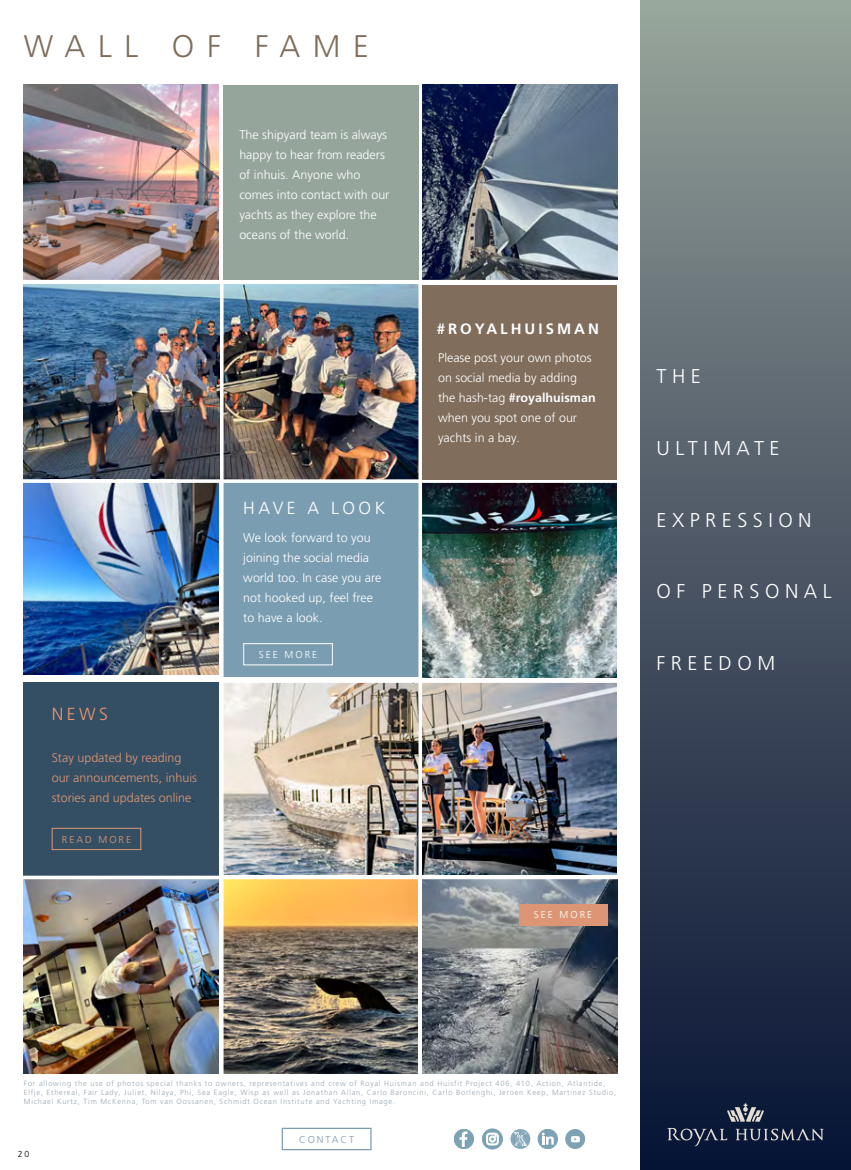
<style>
.page{position:relative;width:851px;height:1170px;background:#fff}
.page>*{position:absolute;margin:0;border:0;box-sizing:border-box;transform-origin:0 0}
.t1{font:300 31.25px "Frutiger LT Pro";letter-spacing:.4em;color:#806d5b}
.t2{font:300 20px "Frutiger LT Pro";letter-spacing:.275em;color:#fff}
.t3{font:300 17.5px "Frutiger LT Pro";letter-spacing:.2em;color:#fff}
.t4{font:300 17.5px "Frutiger LT Pro";color:#ed9570}
.t5{font:700 15px "Frutiger LT Pro";letter-spacing:.2em;color:#fff}
.t6{font:300 12.5px/20px "Frutiger LT Pro";color:#fff}
.t7{font:300 12.5px/20px "Frutiger LT Pro";color:#dc9675}
.t8{font:300 10px "Frutiger LT Pro";letter-spacing:.2em;color:#fff}
.t9{font:300 10px "Frutiger LT Pro";letter-spacing:.2em;color:#dc9675}
.t10{font:300 10px "Frutiger LT Pro";letter-spacing:.2em;color:#7a9db1}
.t11{font:300 8.75px "Frutiger LT Pro";color:#000}
.t12{font:300 7.5px/8.8px "Frutiger LT Pro";letter-spacing:.1em;color:#9aa7b1}
.s1{color:#051435}
.s2{font-weight:700}
</style>
<div class="page">
<div style="left:640px;top:0;width:210px;height:1169px;background:linear-gradient(to bottom,#939f98,#030f32)"></div>
<img style="left:224px;top:682px;width:392px;height:192px">
<img style="left:24px;top:85px;width:195px;height:195px">
<svg style="left:727px;top:1103px;width:36px;height:18px"></svg>
<svg style="left:735px;top:1128px;width:88px;height:12px"></svg>
<svg style="left:667px;top:1127px;width:60px;height:19px"></svg>
<div style="left:454px;top:1129px;width:19px;height:19px;background:#7ca2b4;border-radius:50%"></div>
<div style="left:454px;top:1128px;width:19px;height:20px;border:1px solid #7ca2b4;border-radius:50%"></div>
<svg style="left:459px;top:1131px;width:8px;height:15px"></svg>
<svg style="left:482px;top:1128px;width:20px;height:20px"></svg>
<div style="left:482px;top:1128px;width:20px;height:21px;border:1px solid #7ca2b4;border-radius:50%"></div>
<svg style="left:485px;top:1132px;width:14px;height:13px"></svg>
<svg style="left:486px;top:1132px;width:12px;height:12px"></svg>
<svg style="left:510px;top:1129px;width:20px;height:19px"></svg>
<div style="left:565px;top:1129px;width:19px;height:19px;background:#7ca2b4;border-radius:50%"></div>
<div style="left:565px;top:1129px;width:20px;height:19px;border:1px solid #7ca2b4;border-radius:50%"></div>
<svg style="left:571px;top:1136px;width:8px;height:6px"></svg>
<svg style="left:538px;top:1129px;width:19px;height:19px"></svg>
<div style="left:538px;top:1128px;width:19px;height:20px;border:1px solid #7ca2b4;border-radius:50%"></div>
<svg style="left:541px;top:1132px;width:12px;height:12px"></svg>
<img style="left:422px;top:85px;width:195px;height:195px">
<img style="left:24px;top:284px;width:394px;height:195px">
<img style="left:24px;top:483px;width:195px;height:191px">
<img style="left:422px;top:483px;width:194px;height:194px">
<div style="left:223px;top:482px;width:195px;height:195px;background:#7a9db1"></div>
<div style="left:243px;top:643px;width:90px;height:22px;border:1px solid #fff"></div>
<img style="left:24px;top:879px;width:195px;height:194px">
<img style="left:223px;top:879px;width:194px;height:194px">
<hr style="left:220px;top:79px;width:3px;height:998px;background:#fff">
<svg style="left:418px;top:85px;width:4px;height:790px"></svg>
<hr style="left:0;top:280px;width:624px;height:3px;background:#fff">
<svg style="left:23px;top:479px;width:594px;height:4px"></svg>
<hr style="left:0;top:679px;width:624px;height:3px;background:#fff">
<img style="left:422px;top:879px;width:195px;height:194px">
<div style="left:223px;top:85px;width:195px;height:195px;background:#95a59c"></div>
<div style="left:518px;top:904px;width:89px;height:21px;background:#dc9675"></div>
<div style="left:422px;top:284px;width:194px;height:195px;background:#806d5b"></div>
<div style="left:24px;top:681px;width:195px;height:195px;background:#344f63"></div>
<div style="left:52px;top:827px;width:89px;height:23px;border:1px solid #dc9675"></div>
<hr style="left:0;top:875px;width:624px;height:4px;background:#fff">
<div style="left:282px;top:1127px;width:89px;height:23px;border:1px solid #7a9db1"></div>
<h1 class="t1" style="left:24px;top:28px;width:346px">WALL OF FAME</h1>
<h3 class="t6" style="left:239px;top:125px;width:152px">The shipyard team is always happy to hear from readers of inhuis. Anyone who comes into contact with our yachts as they explore the oceans of the world.</h3>
<h3 class="t4" style="left:52px;top:703px;width:58px">NEWS</h3>
<h3 class="t7" style="left:52px;top:748px;width:147px">Stay updated by reading our announcements, inhuis stories and updates online<span class="s1">.</span></h3>
<h3 class="t9" style="left:62px;top:833px;width:71px">READ MORE</h3>
<h3 class="t3" style="left:243px;top:497px;width:144px">HAVE A LOOK</h3>
<h3 class="t6" style="left:243px;top:527px;width:139px">We look forward to you joining the social media world too. In case you are not hooked up, feel free to have a look.</h3>
<h3 class="t8" style="left:259px;top:648px;width:60px">SEE MORE</h3>
<h3 class="t5" style="left:436px;top:320px;width:164px">#ROYALHUISMAN</h3>
<h3 class="t6" style="left:438px;top:347px;width:159px">Please post your own photos on social media by adding the hash-tag <span class="s2">#royalhuisman </span>when you spot one of our yachts in a bay.</h3>
<h3 class="t8" style="left:533px;top:909px;width:60px">SEE MORE</h3>
<h2 class="t2" style="left:656px;top:365px;width:46px">THE</h2>
<h2 class="t2" style="left:656px;top:436px;width:125px">ULTIMATE</h2>
<h2 class="t2" style="left:656px;top:508px;width:157px">EXPRESSION</h2>
<h2 class="t2" style="left:656px;top:579px;width:176px">OF PERSONAL</h2>
<h2 class="t2" style="left:656px;top:651px;width:120px">FREEDOM</h2>
<p class="t12" style="left:24px;top:1079px;width:593px">For allowing the use of photos special thanks to owners, representatives and crew of Royal Huisman and Huisfit Project 406, 410, Action, Atlantide,<br>Elfje, Ethereal, Fair Lady, Juliet, Nilaya, Phi, Sea Eagle, Wisp as well as Jonathan Allan, Carlo Baroncini, Carlo Borlenghi, Jeroen Keep, Martinez Studio,<br>Michael Kurtz, Tim McKenna, Tom van Oossanen, Schmidt Ocean Institute and Yachting Image.</p>
<p class="t11" style="left:18px;top:1148px;width:13px">20</p>
<h3 class="t10" style="left:299px;top:1133px;width:57px">CONTACT</h3>
</div>
